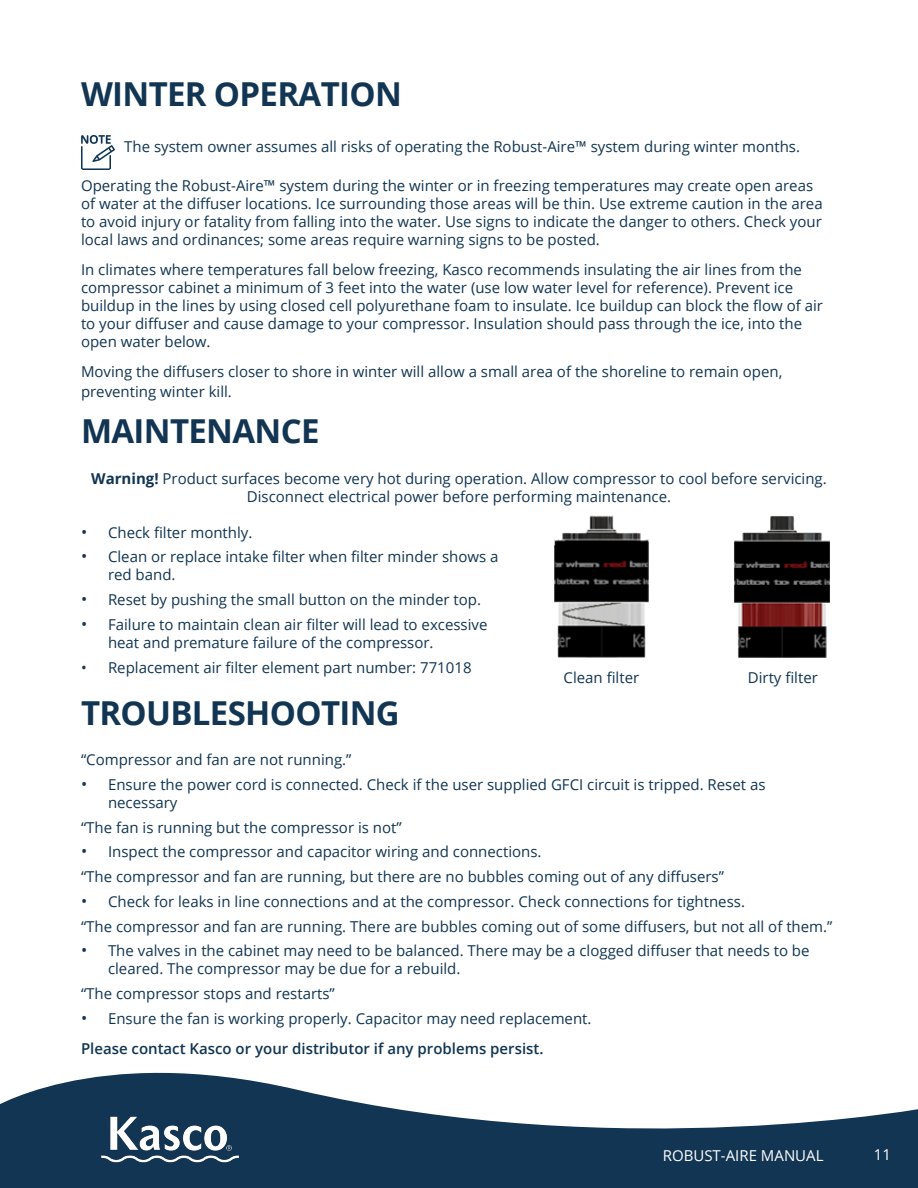
<style>
.page{position:relative;width:918px;height:1188px;background:#fff}
.page>*{position:absolute;margin:0;border:0;box-sizing:border-box;transform-origin:0 0}
.t1{font:700 33px "Open Sans";letter-spacing:-.02em;color:#113552}
.t2{font:15px/18px "Open Sans";color:#103552}
.t3{font:15px "Open Sans";color:#fff}
.s1{font-weight:700}
.s2{font-size:16.5px;color:#113552}
.s3{font-weight:600}
</style>
<div class="page">
<svg style="left:0;top:1072px;width:918px;height:116px;fill:#113552"></svg>
<img style="left:101px;top:1113px;width:137px;height:53px">
<img style="left:554px;top:515px;width:95px;height:142px">
<img style="left:734px;top:516px;width:96px;height:141px">
<svg style="left:81px;top:135px;width:34px;height:35px"></svg>
<h1 class="t1" style="left:81px;top:71px;width:322px">WINTER OPERATION</h1>
<p class="t2" style="left:124px;top:137px;width:677px">The system owner assumes all risks of operating the Robust-Aire™ system during winter months.</p>
<p class="t2" style="left:81px;top:176px;width:743px">Operating the Robust-Aire™ system during the winter or in freezing temperatures may create open areas of water at the diffuser locations. Ice surrounding those areas will be thin. Use extreme caution in the area to avoid injury or fatality from falling into the water. Use signs to indicate the danger to others. Check your local laws and ordinances; some areas require warning signs to be posted.</p>
<p class="t2" style="left:81px;top:260px;width:744px">In climates where temperatures fall below freezing, Kasco recommends insulating the air lines from the compressor cabinet a minimum of 3 feet into the water (use low water level for reference). Prevent ice buildup in the lines by using closed cell polyurethane foam to insulate. Ice buildup can block the flow of air to your diffuser and cause damage to your compressor. Insulation should pass through the ice, into the open water below.</p>
<p class="t2" style="left:81px;top:362px;width:703px;line-height:19.8px">Moving the diffusers closer to shore in winter will allow a small area of the shoreline to remain open, preventing winter kill.</p>
<h1 class="t1" style="left:81px;top:408px;width:240px">MAINTENANCE</h1>
<p class="t2" style="left:91px;top:469px;width:737px;text-align:center"><span class="s1">Warning!</span> Product surfaces become very hot during operation. Allow compressor to cool before servicing.<br>Disconnect electrical power before performing maintenance.</p>
<p class="t2" style="left:81px;top:523px;width:173px"><span class="s2">•</span> Check filter monthly.</p>
<p class="t2" style="left:108px;top:548px;width:392px;text-indent:-27px"><span class="s2">•</span> Clean or replace intake filter when filter minder shows a red band.</p>
<p class="t2" style="left:81px;top:590px;width:402px"><span class="s2">•</span> Reset by pushing the small button on the minder top.</p>
<p class="t2" style="left:108px;top:615px;width:381px;text-indent:-27px"><span class="s2">•</span> Failure to maintain clean air filter will lead to excessive heat and premature failure of the compressor.</p>
<p class="t2" style="left:81px;top:658px;width:392px">• Replacement air filter element part number: 771018</p>
<p class="t2" style="left:564px;top:668px;width:77px">Clean filter</p>
<p class="t2" style="left:748px;top:668px;width:72px">Dirty filter</p>
<h1 class="t1" style="left:81px;top:690px;width:320px">TROUBLESHOOTING</h1>
<p class="t2" style="left:81px;top:750px;width:272px">“Compressor and fan are not running.”</p>
<p class="t2" style="left:108px;top:775px;width:659px;text-indent:-27px"><span class="s2">•</span> Ensure the power cord is connected. Check if the user supplied GFCI circuit is tripped. Reset as necessary</p>
<p class="t2" style="left:81px;top:818px;width:322px">“The fan is running but the compressor is not”</p>
<p class="t2" style="left:81px;top:839px;width:645px;line-height:24.8px"><span class="s2">•</span> Inspect the compressor and capacitor wiring and connections.<br>“The compressor and fan are running, but there are no bubbles coming out of any diffusers”</p>
<p class="t2" style="left:81px;top:889px;width:753px;line-height:24.8px"><span class="s2">•</span> Check for leaks in line connections and at the compressor. Check connections for tightness.<br>“The compressor and fan are running. There are bubbles coming out of some diffusers, but not all of them.”</p>
<p class="t2" style="left:108px;top:942px;width:703px;text-indent:-27px"><span class="s2">•</span> The valves in the cabinet may need to be balanced. There may be a clogged diffuser that needs to be cleared. The compressor may be due for a rebuild.</p>
<p class="t2" style="left:81px;top:984px;width:255px">“The compressor stops and restarts”</p>
<p class="t2" style="left:81px;top:1003px;width:512px;line-height:30.3px"><span class="s2">•</span> Ensure the fan is working properly. Capacitor may need replacement.<br><span class="s3">Please contact Kasco or your distributor if any problems persist.</span></p>
<p class="t3" style="left:663px;top:1145px;width:162px">ROBUST-AIRE MANUAL</p>
<p class="t3" style="left:874px;top:1145px;width:19px">11</p>
</div>
